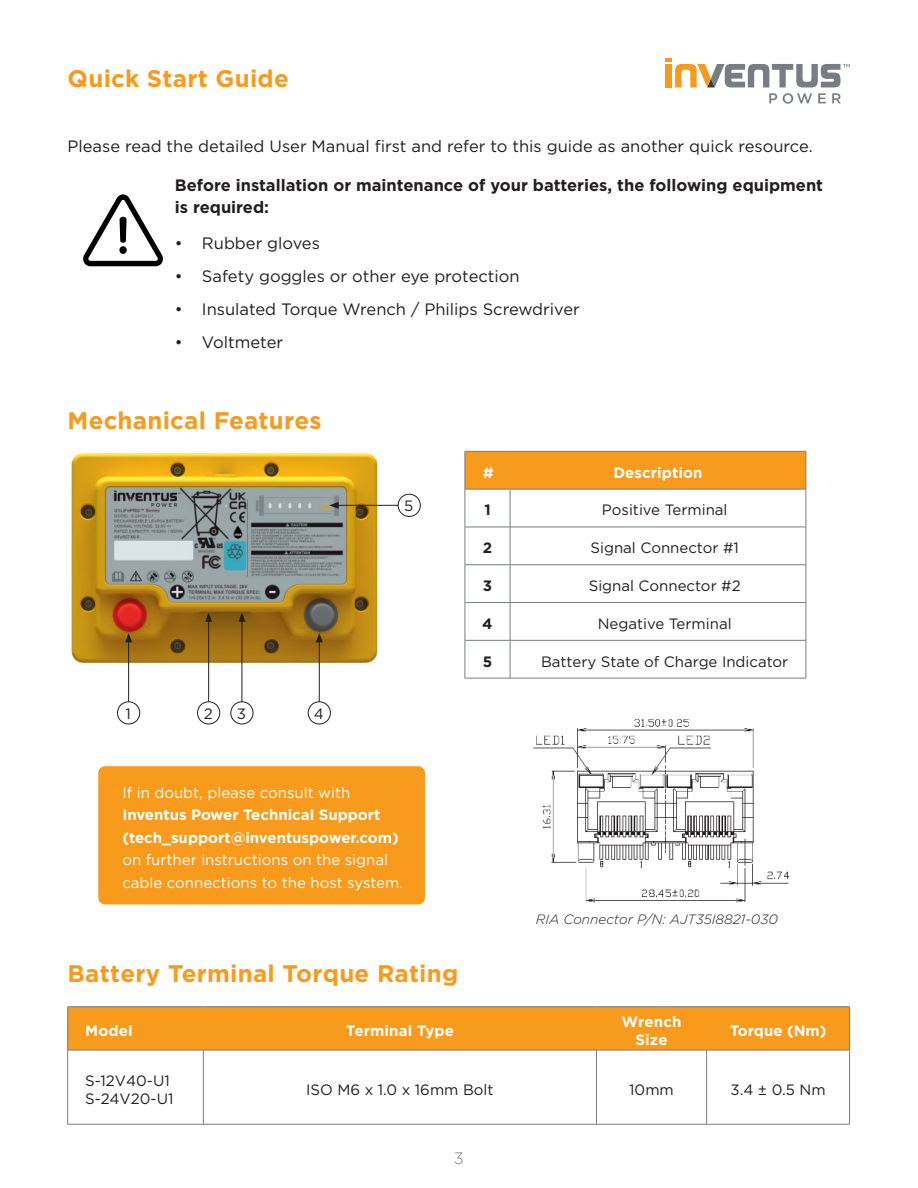
<style>
.page{position:relative;width:918px;height:1188px;background:#fff}
.page>*{position:absolute;margin:0;border:0;box-sizing:border-box;transform-origin:0 0}
.t1{font:700 24px "Gotham";letter-spacing:.01em;color:#f89a1c}
.t2{font:16.5px "Gotham";color:#231f20}
.t3{font:700 16.5px/22.5px "Gotham";color:#231f20}
.t4{font:300 16.5px "Gotham";color:#787d83}
.t5{font:15px/18px "Gotham";color:#231f20}
.t6{font:700 15px/22.5px "Gotham";color:#fff}
.t7{font:15px/22.5px "Gotham";color:#fff}
.t8{font:700 15px "Gotham";color:#231f20}
.t9{font:italic 300 13.5px "Gotham";color:#231f20}
</style>
<div class="page">
<svg style="left:769px;top:93px;width:8px;height:10px"></svg>
<svg style="left:818px;top:93px;width:8px;height:10px"></svg>
<svg style="left:832px;top:93px;width:9px;height:10px"></svg>
<svg style="left:783px;top:93px;width:29px;height:11px"></svg>
<svg style="left:665px;top:58px;width:185px;height:29px"></svg>
<svg style="left:83px;top:194px;width:80px;height:72px"></svg>
<div style="left:119px;top:246px;width:8px;height:8px;background:#000;border-radius:50%"></div>
<div style="left:98px;top:766px;width:327px;height:138px;background:#f89a1c;border-radius:7px"></div>
<img style="left:533px;top:719px;width:257px;height:184px">
<div style="left:68px;top:1007px;width:781px;height:43px;background:#f89a1c"></div>
<svg style="left:204px;top:1051px;width:645px;height:73px"></svg>
<hr style="left:67px;top:1050px;width:1px;height:74px;background:#787d83">
<hr style="left:68px;top:1006px;width:135px;height:1px;background:#787d83">
<hr style="left:67px;top:1007px;width:1px;height:43px;background:#787d83">
<hr style="left:203px;top:1006px;width:393px;height:1px;background:#787d83">
<hr style="left:596px;top:1006px;width:111px;height:1px;background:#787d83">
<hr style="left:707px;top:1006px;width:143px;height:1px;background:#787d83">
<hr style="left:849px;top:1007px;width:1px;height:43px;background:#787d83">
<hr style="left:68px;top:1050px;width:135px;height:1px;background:#787d83">
<hr style="left:68px;top:1124px;width:135px;height:1px;background:#787d83">
<hr style="left:203px;top:1050px;width:393px;height:1px;background:#787d83">
<hr style="left:203px;top:1050px;width:1px;height:74px;background:#787d83">
<hr style="left:596px;top:1050px;width:111px;height:1px;background:#787d83">
<hr style="left:596px;top:1050px;width:1px;height:74px;background:#787d83">
<hr style="left:707px;top:1050px;width:143px;height:1px;background:#787d83">
<hr style="left:706px;top:1050px;width:1px;height:74px;background:#787d83">
<hr style="left:849px;top:1050px;width:1px;height:74px;background:#787d83">
<hr style="left:203px;top:1124px;width:393px;height:1px;background:#787d83">
<hr style="left:596px;top:1124px;width:111px;height:1px;background:#787d83">
<hr style="left:707px;top:1124px;width:143px;height:1px;background:#787d83">
<img style="left:70px;top:451px;width:310px;height:215px">
<hr style="left:128px;top:640px;width:1px;height:66px;background:#231f20">
<svg style="left:125px;top:633px;width:7px;height:9px"></svg>
<div style="left:118px;top:702px;width:22px;height:22px;background:#fff;border-radius:50%"></div>
<div style="left:117px;top:702px;width:23px;height:22px;border:1px solid #231f20;border-radius:50%"></div>
<hr style="left:208px;top:619px;width:1px;height:87px;background:#231f20">
<svg style="left:205px;top:612px;width:7px;height:10px"></svg>
<div style="left:198px;top:702px;width:22px;height:22px;background:#fff;border-radius:50%"></div>
<div style="left:197px;top:702px;width:23px;height:22px;border:1px solid #231f20;border-radius:50%"></div>
<hr style="left:242px;top:619px;width:1px;height:87px;background:#231f20">
<svg style="left:238px;top:612px;width:7px;height:10px"></svg>
<div style="left:231px;top:702px;width:22px;height:22px;background:#fff;border-radius:50%"></div>
<div style="left:231px;top:702px;width:22px;height:22px;border:1px solid #231f20;border-radius:50%"></div>
<hr style="left:319px;top:640px;width:1px;height:66px;background:#231f20">
<svg style="left:316px;top:633px;width:7px;height:9px"></svg>
<div style="left:308px;top:702px;width:22px;height:22px;background:#fff;border-radius:50%"></div>
<div style="left:308px;top:702px;width:23px;height:22px;border:1px solid #231f20;border-radius:50%"></div>
<hr style="left:336px;top:505px;width:67px;height:1px;background:#231f20">
<svg style="left:329px;top:502px;width:10px;height:7px"></svg>
<div style="left:398px;top:494px;width:22px;height:22px;background:#fff;border-radius:50%"></div>
<div style="left:398px;top:494px;width:23px;height:23px;border:1px solid #231f20;border-radius:50%"></div>
<div style="left:466px;top:452px;width:340px;height:37px;background:#f89a1c"></div>
<svg style="left:466px;top:490px;width:340px;height:188px"></svg>
<hr style="left:465px;top:489px;width:45px;height:1px;background:#787d83">
<hr style="left:510px;top:489px;width:296px;height:1px;background:#787d83">
<hr style="left:510px;top:489px;width:1px;height:38px;background:#787d83">
<hr style="left:465px;top:527px;width:45px;height:1px;background:#787d83">
<hr style="left:510px;top:527px;width:296px;height:1px;background:#787d83">
<hr style="left:510px;top:527px;width:1px;height:38px;background:#787d83">
<hr style="left:465px;top:564px;width:45px;height:1px;background:#787d83">
<hr style="left:510px;top:564px;width:296px;height:1px;background:#787d83">
<hr style="left:510px;top:565px;width:1px;height:37px;background:#787d83">
<hr style="left:465px;top:602px;width:45px;height:1px;background:#787d83">
<hr style="left:510px;top:602px;width:296px;height:1px;background:#787d83">
<hr style="left:510px;top:603px;width:1px;height:37px;background:#787d83">
<hr style="left:465px;top:640px;width:45px;height:1px;background:#787d83">
<hr style="left:510px;top:640px;width:296px;height:1px;background:#787d83">
<hr style="left:510px;top:641px;width:1px;height:37px;background:#787d83">
<hr style="left:465px;top:678px;width:45px;height:1px;background:#787d83">
<hr style="left:510px;top:678px;width:296px;height:1px;background:#787d83">
<hr style="left:465px;top:451px;width:45px;height:1px;background:#787d83">
<hr style="left:465px;top:452px;width:1px;height:37px;background:#787d83">
<hr style="left:510px;top:451px;width:296px;height:1px;background:#787d83">
<hr style="left:806px;top:452px;width:1px;height:37px;background:#787d83">
<hr style="left:465px;top:489px;width:1px;height:38px;background:#787d83">
<hr style="left:806px;top:489px;width:1px;height:38px;background:#787d83">
<hr style="left:465px;top:527px;width:1px;height:38px;background:#787d83">
<hr style="left:806px;top:527px;width:1px;height:38px;background:#787d83">
<hr style="left:465px;top:565px;width:1px;height:37px;background:#787d83">
<hr style="left:806px;top:565px;width:1px;height:37px;background:#787d83">
<hr style="left:465px;top:603px;width:1px;height:37px;background:#787d83">
<hr style="left:806px;top:603px;width:1px;height:37px;background:#787d83">
<hr style="left:465px;top:641px;width:1px;height:37px;background:#787d83">
<hr style="left:806px;top:641px;width:1px;height:37px;background:#787d83">
<h1 class="t1" style="left:68px;top:67px;width:223px">Quick Start Guide</h1>
<p class="t2" style="left:68px;top:139px;width:747px">Please read the detailed User Manual first and refer to this guide as another quick resource.</p>
<p class="t3" style="left:175px;top:174px;width:650px">Before installation or maintenance of your batteries, the following equipment is required:</p>
<p class="t2" style="left:175px;top:236px;width:147px">• Rubber gloves</p>
<p class="t2" style="left:175px;top:269px;width:346px">• Safety goggles or other eye protection</p>
<p class="t2" style="left:175px;top:302px;width:406px">• Insulated Torque Wrench / Philips Screwdriver</p>
<p class="t2" style="left:175px;top:335px;width:110px">• Voltmeter</p>
<h1 class="t1" style="left:68px;top:410px;width:255px">Mechanical Features</h1>
<p class="t5" style="left:126px;top:705px;width:7px">1</p>
<p class="t5" style="left:204px;top:705px;width:10px">2</p>
<p class="t5" style="left:237px;top:705px;width:11px">3</p>
<p class="t5" style="left:314px;top:705px;width:12px">4</p>
<p class="t5" style="left:404px;top:498px;width:11px">5</p>
<p class="t6" style="left:483px;top:462px;width:12px">#</p>
<p class="t6" style="left:613px;top:462px;width:91px">Description</p>
<p class="t8" style="left:484px;top:503px;width:8px">1</p>
<p class="t5" style="left:602px;top:502px;width:127px">Positive Terminal</p>
<p class="t8" style="left:483px;top:541px;width:11px">2</p>
<p class="t5" style="left:591px;top:540px;width:150px">Signal Connector #1</p>
<p class="t8" style="left:483px;top:579px;width:11px">3</p>
<p class="t5" style="left:589px;top:577px;width:153px">Signal Connector #2</p>
<p class="t8" style="left:482px;top:617px;width:12px">4</p>
<p class="t5" style="left:598px;top:615px;width:135px">Negative Terminal</p>
<p class="t8" style="left:483px;top:655px;width:11px">5</p>
<p class="t5" style="left:541px;top:653px;width:249px">Battery State of Charge Indicator</p>
<p class="t7" style="left:122px;top:782px;width:230px">If in doubt, please consult with</p>
<p class="t6" style="left:122px;top:804px;width:278px">Inventus Power Technical Support (tech_support@inventuspower.com)</p>
<p class="t7" style="left:122px;top:849px;width:282px">on further instructions on the signal cable connections to the host system.</p>
<h1 class="t1" style="left:68px;top:963px;width:392px">Battery Terminal Torque Rating</h1>
<p class="t9" style="left:536px;top:913px;width:244px">RIA Connector P/N: AJT35I8821-030</p>
<p class="t6" style="left:85px;top:1020px;width:49px">Model</p>
<p class="t6" style="left:346px;top:1020px;width:110px">Terminal Type</p>
<p class="t6" style="left:622px;top:1013px;width:61px;line-height:18px;text-align:center">Wrench<br>Size</p>
<p class="t6" style="left:730px;top:1020px;width:98px">Torque (Nm)</p>
<p class="t5" style="left:85px;top:1072px;width:90px">S-12V40-U1<br>S-24V20-U1</p>
<p class="t5" style="left:306px;top:1081px;width:189px">ISO M6 x 1.0 x 16mm Bolt</p>
<p class="t5" style="left:629px;top:1081px;width:46px">10mm</p>
<p class="t5" style="left:731px;top:1081px;width:97px">3.4 ± 0.5 Nm</p>
<p class="t4" style="left:454px;top:1151px;width:12px">3</p>
</div>
